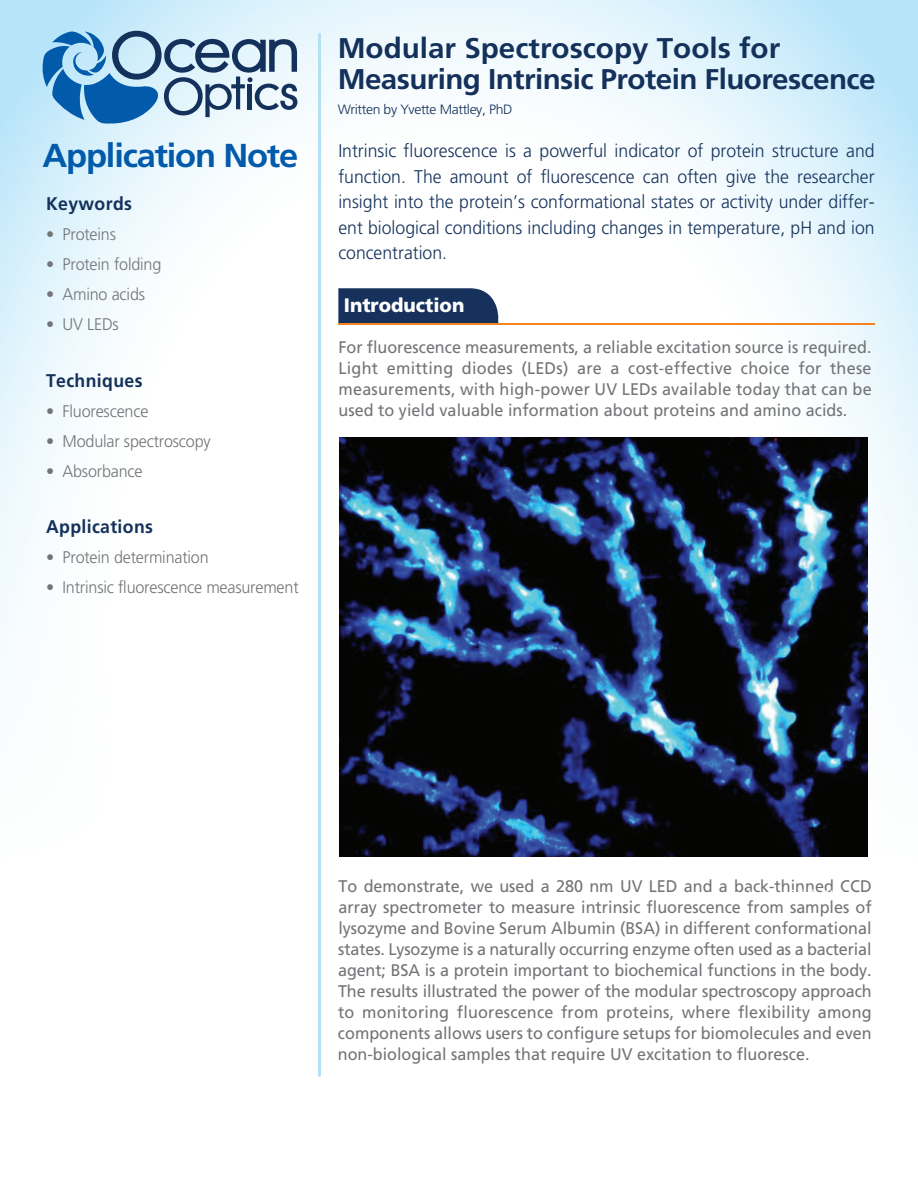
<style>
.page{position:relative;width:918px;height:1188px;background:#fff}
.page>*{position:absolute;margin:0;border:0;box-sizing:border-box;transform-origin:0 0}
.t1{font:700 33.15px "Frutiger";letter-spacing:-.035em;color:#015aaa;scale:1.04 1}
.t2{font:700 28.5px/31.2px "Frutiger";letter-spacing:-.02em;color:#14315b;scale:1.04 1}
.t3{font:900 19.5px "Frutiger";color:#fff;scale:.95 1}
.t4{font:300 18.3px/25.5px "Frutiger";color:#14315b;text-align:justify;scale:.96 1}
.t5{font:700 18.3px "Frutiger";letter-spacing:.02em;color:#14315b;scale:.96 1}
.t6{font:16.8px/21px "Frutiger";color:#727477;text-align:justify;scale:.96 1}
.t7{font:300 16.8px "Frutiger";letter-spacing:-.01em;color:#727477;scale:.96 1}
.t8{font:300 13.5px "Frutiger";letter-spacing:-.03em;color:#14315b;scale:1.04 1}
</style>
<div class="page">
<img style="left:0;top:0;width:918px;height:1077px">
<svg style="left:42px;top:31px;width:255px;height:94px;background:#8db1ce"></svg>
<hr style="left:318px;top:34px;width:3px;height:1042px;background:#b3e0f4">
<div style="left:338px;top:288px;width:160px;height:35px;background:#16325c"></div>
<hr style="left:338px;top:323px;width:537px;height:2px;background:#f58320">
<img style="left:339px;top:437px;width:529px;height:419px">
<h1 class="t1" style="left:43px;top:136px;width:247px">Application Note</h1>
<p class="t5" style="left:46px;top:193px;width:91px">Keywords</p>
<p class="t7" style="left:46px;top:225px;width:74px">• Proteins</p>
<p class="t7" style="left:46px;top:255px;width:122px">• Protein folding</p>
<p class="t7" style="left:46px;top:285px;width:105px">• Amino acids</p>
<p class="t7" style="left:46px;top:315px;width:77px">• UV LEDs</p>
<p class="t5" style="left:46px;top:370px;width:102px">Techniques</p>
<p class="t7" style="left:46px;top:401px;width:108px">• Fluorescence</p>
<p class="t7" style="left:46px;top:431px;width:173px">• Modular spectroscopy</p>
<p class="t7" style="left:46px;top:461px;width:102px">• Absorbance</p>
<p class="t5" style="left:46px;top:516px;width:113px">Applications</p>
<p class="t7" style="left:46px;top:548px;width:171px">• Protein determination</p>
<p class="t7" style="left:46px;top:578px;width:265px">• Intrinsic fluorescence measurement</p>
<h2 class="t2" style="left:338px;top:32px;width:519px">Modular Spectroscopy Tools for<br>Measuring Intrinsic Protein Fluorescence</h2>
<p class="t8" style="left:338px;top:102px;width:170px">Written by Yvette Mattley, PhD</p>
<p class="t4" style="left:338px;top:138px;width:560px">Intrinsic fluorescence is a powerful indicator of protein structure and function. The amount of fluorescence can often give the researcher insight into the protein’s conformational states or activity under differ&shy;ent biological conditions including changes in temperature, pH and ion concentration.</p>
<p class="t3" style="left:344px;top:294px;width:128px">Introduction</p>
<p class="t6" style="left:338px;top:336px;width:557px">For fluorescence measurements, a reliable excitation source is required.<br>Light emitting diodes (LEDs) are a cost-effective choice for these measurements, with high-power UV LEDs available today that can be used to yield valuable information about proteins and amino acids.</p>
<p class="t6" style="left:338px;top:875px;width:558px">To demonstrate, we used a 280 nm UV LED and a back-thinned CCD array spectrometer to measure intrinsic fluorescence from samples of lysozyme and Bovine Serum Albumin (BSA) in different conformational states. Lysozyme is a naturally occurring enzyme often used as a bacterial agent; BSA is a protein important to biochemical functions in the body.<br>The results illustrated the power of the modular spectroscopy approach to monitoring fluorescence from proteins, where flexibility among components allows users to configure setups for biomolecules and even non-biological samples that require UV excitation to fluoresce.</p>
</div>
